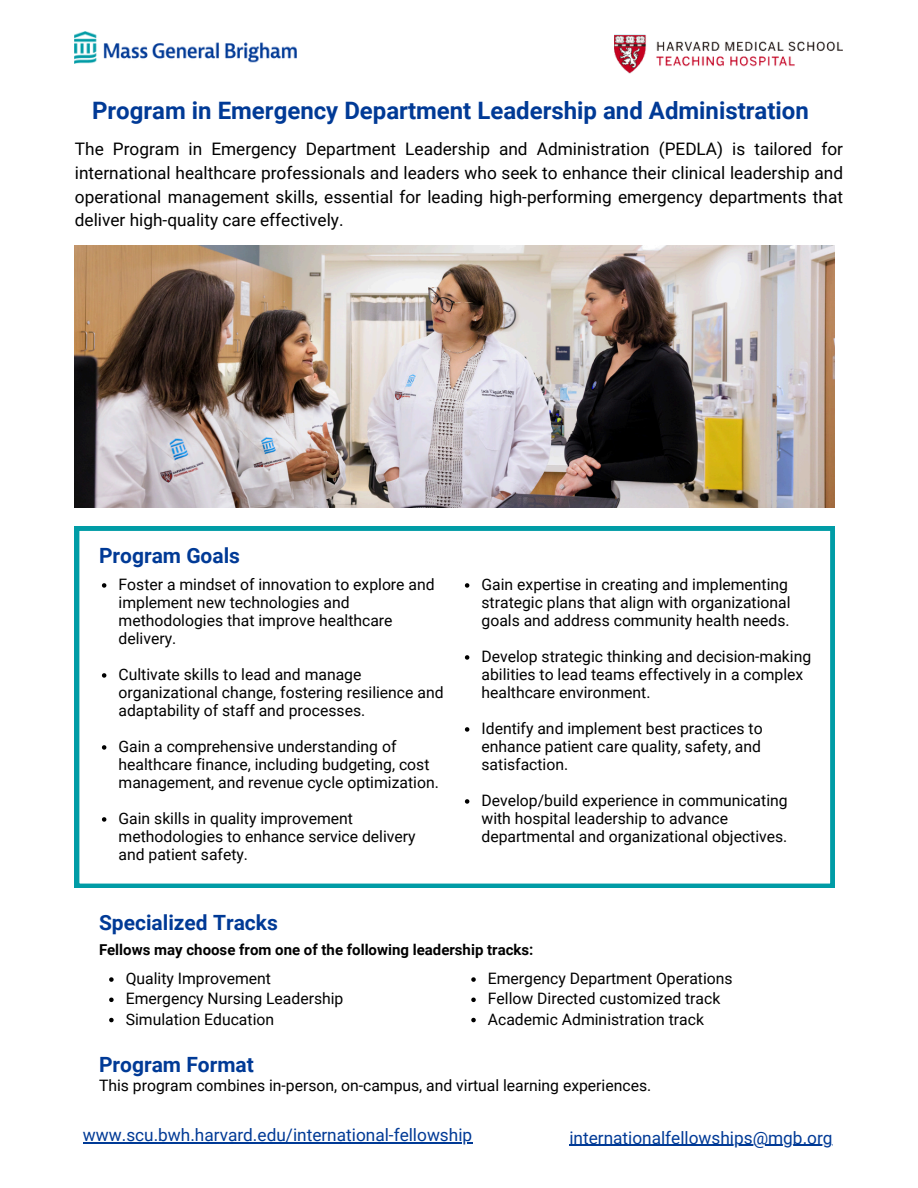
<style>
.page{position:relative;width:918px;height:1188px;background:#fff}
.page>*{position:absolute;margin:0;border:0;box-sizing:border-box;transform-origin:0 0}
.t1{font:700 24px "Roboto";color:#003a96}
.t2{font:700 21px "Roboto";color:#003a96}
.t3{font:17.25px/23.7px "Roboto";color:#000;text-align:justify}
.t4{font:17.25px "Roboto";color:#003a96}
.t5{font:15.75px/18px "Roboto";color:#000}
.t6{font:700 15px "Roboto";color:#000}
</style>
<div class="page">
<img style="left:75px;top:245px;width:759px;height:263px">
<svg style="left:75px;top:526px;width:759px;height:362px"></svg>
<img style="left:75px;top:32px;width:222px;height:31px">
<img style="left:614px;top:34px;width:229px;height:40px">
<svg style="left:102px;top:583px;width:4px;height:5px"></svg>
<svg style="left:102px;top:673px;width:4px;height:5px"></svg>
<svg style="left:102px;top:745px;width:4px;height:5px"></svg>
<svg style="left:102px;top:817px;width:4px;height:5px"></svg>
<svg style="left:465px;top:583px;width:4px;height:5px"></svg>
<svg style="left:465px;top:655px;width:4px;height:5px"></svg>
<svg style="left:465px;top:727px;width:4px;height:5px"></svg>
<svg style="left:465px;top:799px;width:4px;height:5px"></svg>
<svg style="left:109px;top:977px;width:5px;height:5px"></svg>
<svg style="left:109px;top:998px;width:5px;height:4px"></svg>
<svg style="left:109px;top:1018px;width:5px;height:4px"></svg>
<svg style="left:471px;top:977px;width:5px;height:5px"></svg>
<svg style="left:471px;top:998px;width:5px;height:4px"></svg>
<svg style="left:471px;top:1018px;width:5px;height:4px"></svg>
<hr style="left:569px;top:1145px;width:264px;height:1px;background:#003a96">
<hr style="left:83px;top:1142px;width:389px;height:1px;background:#003a96">
<p class="t1" style="left:92px;top:97px;width:718px">Program in Emergency Department Leadership and Administration</p>
<p class="t3" style="left:75px;top:138px;width:770px">The Program in Emergency Department Leadership and Administration (PEDLA) is tailored for international healthcare professionals and leaders who seek to enhance their clinical leadership and operational management skills, essential for leading high-performing emergency departments that deliver high-quality care effectively.</p>
<p class="t2" style="left:99px;top:543px;width:143px">Program Goals</p>
<h1 class="t5" style="left:119px;top:576px;width:318px">Foster a mindset of innovation to explore and implement new technologies and methodologies that improve healthcare delivery.</h1>
<h3 class="t5" style="left:119px;top:666px;width:326px">Cultivate skills to lead and manage organizational change, fostering resilience and adaptability of staff and processes.</h3>
<p class="t5" style="left:119px;top:738px;width:322px">Gain a comprehensive understanding of healthcare finance, including budgeting, cost management, and revenue cycle optimization.</p>
<h2 class="t5" style="left:119px;top:810px;width:299px">Gain skills in quality improvement methodologies to enhance service delivery and patient safety.</h2>
<h2 class="t2" style="left:99px;top:910px;width:180px">Specialized Tracks</h2>
<p class="t5" style="left:482px;top:576px;width:311px">Gain expertise in creating and implementing strategic plans that align with organizational goals and address community health needs.</p>
<p class="t5" style="left:482px;top:648px;width:331px">Develop strategic thinking and decision-making abilities to lead teams effectively in a complex healthcare environment.</p>
<p class="t5" style="left:482px;top:720px;width:283px;text-align:justify">Identify and implement best practices to enhance patient care quality, safety, and satisfaction.</p>
<p class="t5" style="left:482px;top:792px;width:308px">Develop/build experience in communicating with hospital leadership to advance departmental and organizational objectives.</p>
<p class="t6" style="left:99px;top:941px;width:436px">Fellows may choose from one of the following leadership tracks:</p>
<p class="t5" style="left:126px;top:970px;width:147px">Quality Improvement</p>
<p class="t5" style="left:126px;top:990px;width:219px">Emergency Nursing Leadership</p>
<p class="t5" style="left:126px;top:1010px;width:150px">Simulation Education</p>
<p class="t5" style="left:488px;top:970px;width:246px">Emergency Department Operations</p>
<p class="t5" style="left:488px;top:990px;width:234px">Fellow Directed customized track</p>
<p class="t5" style="left:488px;top:1010px;width:218px">Academic Administration track</p>
<h2 class="t2" style="left:99px;top:1052px;width:156px">Program Format</h2>
<h3 class="t5" style="left:99px;top:1077px;width:554px">This program combines in-person, on-campus, and virtual learning experiences.</h3>
<p class="t4" style="left:83px;top:1125px;width:391px">www.scu.bwh.harvard.edu/international-fellowship</p>
<p class="t4" style="left:569px;top:1128px;width:265px">internationalfellowships@mgb.org</p>
</div>
